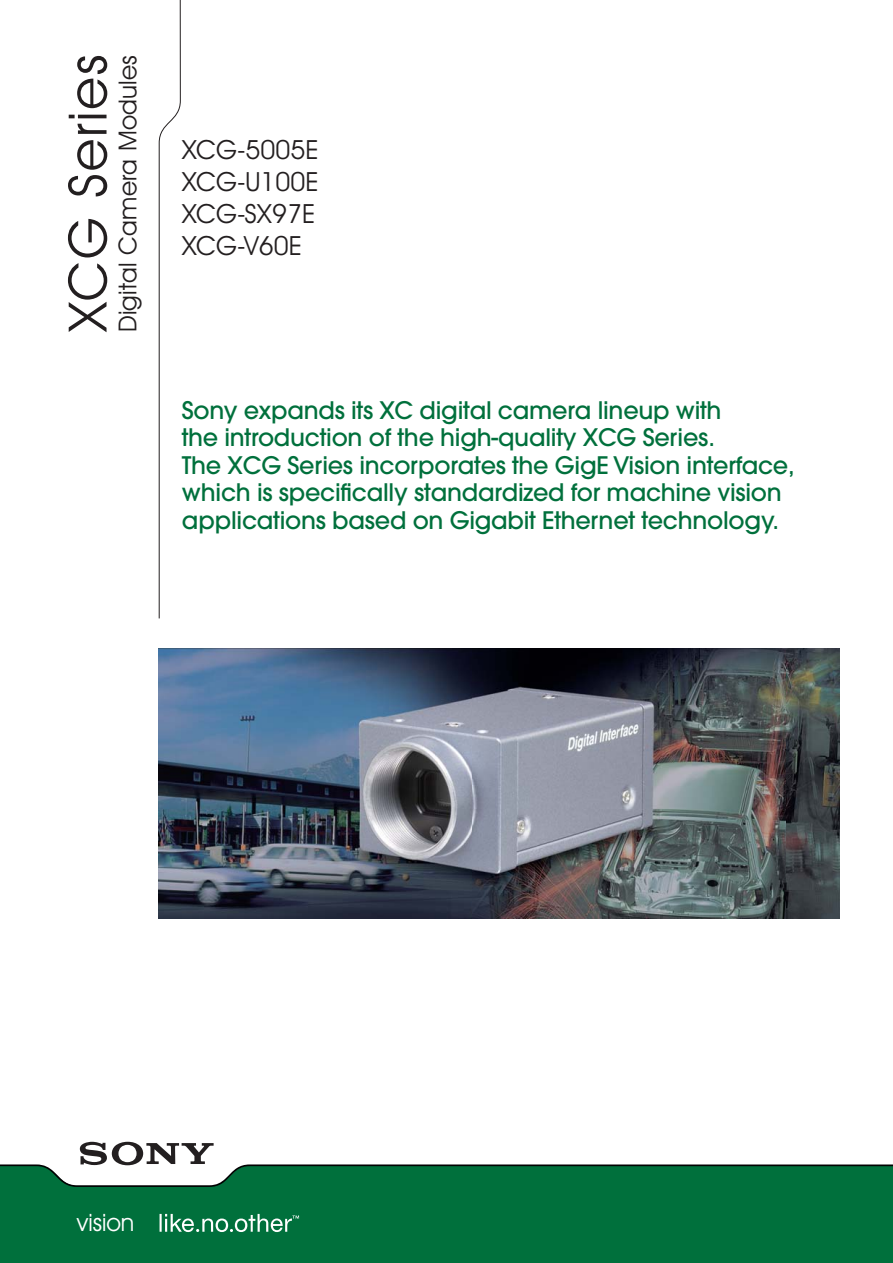
<style>
.page{position:relative;width:893px;height:1263px;background:#fff}
.page>*{position:absolute;margin:0;border:0;box-sizing:border-box;transform-origin:0 0}
.t1{font:53.25px "Avant Garde IT Cby BT";letter-spacing:.04em;color:#231f20}
.t2{font:26.55px/31.8px "Avant Garde IT Cby BT";color:#231f20}
.t3{font:24.9px "Avant Garde IT Cby BT";letter-spacing:.01em;color:#231f20}
.t4{font:500 24px/27.5px "Avant Garde";letter-spacing:-.01em;color:#00703c}
.t5{font:24px "Avant Garde IT Cby BT";color:#fff}
</style>
<div class="page">
<div style="left:0;top:1187px;width:893px;height:76px;background:#00703c"></div>
<svg style="left:160px;top:1214px;width:139px;height:18px"></svg>
<svg style="left:0;top:1142px;width:893px;height:45px"></svg>
<svg style="left:158px;top:0;width:23px;height:619px"></svg>
<img style="left:159px;top:648px;width:680px;height:270px">
<h1 class="t1" style="left:68px;top:332px;width:279px;rotate:-90deg">XCG Series</h1>
<p class="t3" style="left:118px;top:332px;width:278px;rotate:-90deg">Digital Camera Modules</p>
<p class="t2" style="left:182px;top:137px;width:139px">XCG-5005E<br>XCG-U100E<br>XCG-SX97E<br>XCG-V60E</p>
<p class="t4" style="left:182px;top:398px;width:614px">Sony expands its XC digital camera lineup with<br>the introduction of the high-quality XCG Series.<br>The XCG Series incorporates the GigE Vision interface, which is specifically standardized for machine vision applications based on Gigabit Ethernet technology.</p>
<p class="t5" style="left:77px;top:1214px;width:59px">vision</p>
</div>
